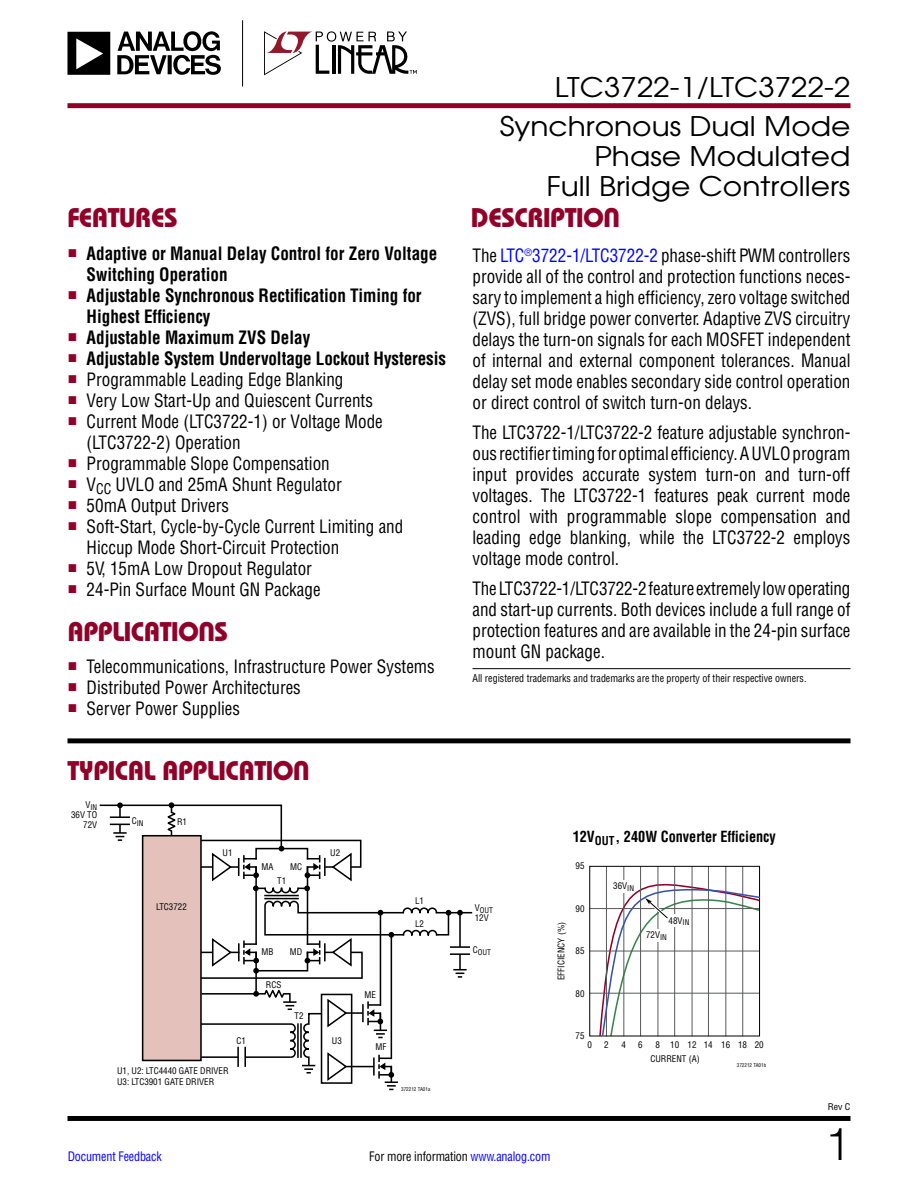
<style>
.page{position:relative;width:918px;height:1188px;background:#fff}
.page>*{position:absolute;margin:0;border:0;box-sizing:border-box;transform-origin:0 0}
.t1{font:300 45px "Helvetica";color:#000}
.t2{font:27px/30px "Avant Garde";color:#000;text-align:right;scale:1.1 1}
.t3{font:27px "Linear Bauhaus";letter-spacing:-.02em;color:#910028}
.t4{font:18px/21px "Linear Helv Cond";color:#000;text-align:justify;scale:.95 1}
.t5{font:700 18px/21px "Linear Helv Cond";color:#000;scale:.95 1}
.t6{font:700 15px "Linear Helv Cond";color:#000;scale:.95 1}
.t7{font:12.75px "Linear Helv Cond";letter-spacing:-.015em;color:#000;scale:.95 1}
.t8{font:12.75px "Linear Helv Cond";letter-spacing:-.015em;color:#00f;scale:.95 1}
.t9{font:10.5px "Linear Helv Cond";color:#000;scale:.95 1}
.t10{font:9px/10.2px "Linear Helv Cond";color:#000;text-align:right}
.t11{font:condensed 9px "Helvetica";color:#000}
.t12{font:9px "Linear Helv Cond";color:#000;scale:1.1 1}
.t13{font:7.65px "Linear Helv Cond";color:#000}
.t14{font:5.1px "Linear Helv Cond";color:#000}
.t15{font:condensed 5.1px "Helvetica";color:#000}
.s1{color:#00f}
</style>
<div class="page">
<div style="left:68px;top:1116px;width:782px;height:5px;background:#000"></div>
<div style="left:68px;top:103px;width:782px;height:5px;background:#900028"></div>
<hr style="left:242px;top:20px;width:1px;height:66px;background:#000">
<svg style="left:264px;top:31px;width:153px;height:44px"></svg>
<svg style="left:68px;top:31px;width:153px;height:44px"></svg>
<div style="left:68px;top:738px;width:782px;height:5px;background:#000"></div>
<hr style="left:307px;top:866px;width:1px;height:79px;background:#000">
<hr style="left:255px;top:866px;width:2px;height:79px;background:#000">
<hr style="left:255px;top:952px;width:2px;height:42px;background:#000">
<hr style="left:391px;top:935px;width:1px;height:124px;background:#000">
<hr style="left:380px;top:912px;width:1px;height:94px;background:#000">
<div style="left:321px;top:994px;width:31px;height:90px;border:2px solid #000"></div>
<div style="left:143px;top:836px;width:58px;height:224px;background:#e5c1bc"></div>
<div style="left:142px;top:835px;width:60px;height:226px;border:2px solid #000"></div>
<svg style="left:362px;top:1001px;width:25px;height:37px"></svg>
<svg style="left:373px;top:1055px;width:25px;height:35px"></svg>
<svg style="left:99px;top:802px;width:263px;height:92px"></svg>
<hr style="left:264px;top:898px;width:35px;height:1px;background:#000">
<hr style="left:264px;top:895px;width:35px;height:1px;background:#000">
<hr style="left:436px;top:912px;width:36px;height:1px;background:#000">
<svg style="left:199px;top:900px;width:268px;height:80px"></svg>
<hr style="left:450px;top:946px;width:20px;height:2px;background:#000">
<hr style="left:450px;top:953px;width:20px;height:2px;background:#000">
<hr style="left:342px;top:1012px;width:21px;height:2px;background:#000">
<hr style="left:342px;top:1066px;width:32px;height:1px;background:#000">
<svg style="left:199px;top:987px;width:149px;height:95px"></svg>
<hr style="left:624px;top:866px;width:1px;height:170px;background:#58595b">
<hr style="left:658px;top:866px;width:1px;height:170px;background:#58595b">
<hr style="left:692px;top:866px;width:1px;height:170px;background:#58595b">
<hr style="left:726px;top:866px;width:1px;height:170px;background:#58595b">
<hr style="left:606px;top:866px;width:1px;height:170px;background:#58595b">
<hr style="left:640px;top:866px;width:1px;height:170px;background:#58595b">
<hr style="left:674px;top:866px;width:1px;height:170px;background:#58595b">
<hr style="left:708px;top:866px;width:1px;height:170px;background:#58595b">
<hr style="left:742px;top:866px;width:1px;height:170px;background:#58595b">
<hr style="left:590px;top:993px;width:169px;height:1px;background:#58595b">
<hr style="left:590px;top:951px;width:169px;height:1px;background:#58595b">
<hr style="left:590px;top:908px;width:169px;height:1px;background:#58595b">
<div style="left:589px;top:866px;width:171px;height:170px;border:1px solid #000"></div>
<svg style="left:598px;top:878px;width:163px;height:159px"></svg>
<hr style="left:472px;top:668px;width:378px;height:1px;background:#000">
<h2 class="t2" style="left:555px;top:72px;width:270px">LTC3722-1/LTC3722-2</h2>
<h2 class="t2" style="left:500px;top:111px;width:320px">Synchronous Dual Mode<br>Phase Modulated<br>Full Bridge Controllers</h2>
<h2 class="t3" style="left:68px;top:201px;width:112px">FEATURES</h2>
<h2 class="t3" style="left:471px;top:201px;width:151px">DESCRIPTION</h2>
<p class="t5" style="left:87px;top:243px;width:371px;text-indent:-18px"><sup>■</sup> Adaptive or Manual Delay Control for Zero Voltage<br>Switching Operation</p>
<p class="t5" style="left:87px;top:285px;width:354px;text-indent:-18px"><sup>■</sup> Adjustable Synchronous Rectification Timing for<br>Highest Efficiency</p>
<p class="t5" style="left:69px;top:327px;width:256px"><sup>■</sup> Adjustable Maximum ZVS Delay</p>
<p class="t5" style="left:69px;top:348px;width:399px"><sup>■</sup> Adjustable System Undervoltage Lockout Hysteresis</p>
<p class="t4" style="left:69px;top:369px;width:291px"><sup>■</sup> Programmable Leading Edge Blanking</p>
<p class="t4" style="left:69px;top:390px;width:322px"><sup>■</sup> Very Low Start-Up and Quiescent Currents</p>
<p class="t4" style="left:87px;top:411px;width:313px;text-indent:-18px"><sup>■</sup> Current Mode (LTC3722-1) or Voltage Mode (LTC3722-2) Operation</p>
<p class="t4" style="left:69px;top:453px;width:276px"><sup>■</sup> Programmable Slope Compensation</p>
<p class="t4" style="left:69px;top:474px;width:289px"><sup>■</sup> V<sub>CC</sub> UVLO and 25mA Shunt Regulator</p>
<p class="t4" style="left:69px;top:495px;width:170px"><sup>■</sup> 50mA Output Drivers</p>
<p class="t4" style="left:87px;top:516px;width:335px;text-indent:-18px"><sup>■</sup> Soft-Start, Cycle-by-Cycle Current Limiting and<br>Hiccup Mode Short-Circuit Protection</p>
<p class="t4" style="left:69px;top:558px;width:258px"><sup>■</sup> 5V, 15mA Low Dropout Regulator</p>
<p class="t4" style="left:69px;top:579px;width:267px"><sup>■</sup> 24-Pin Surface Mount GN Package</p>
<h2 class="t3" style="left:68px;top:615px;width:162px">APPLICATIONS</h2>
<p class="t4" style="left:69px;top:656px;width:387px"><sup>■</sup> Telecommunications, Infrastructure Power Systems</p>
<p class="t4" style="left:69px;top:677px;width:246px"><sup>■</sup> Distributed Power Architectures</p>
<p class="t4" style="left:69px;top:698px;width:182px"><sup>■</sup> Server Power Supplies</p>
<h2 class="t3" style="left:68px;top:754px;width:244px">TYPICAL APPLICATION</h2>
<p class="t13" style="left:85px;top:802px;width:13px"><sup>V</sup>IN</p>
<p class="t10" style="left:71px;top:810px;width:28px">36V TO<br>72V</p>
<p class="t13" style="left:132px;top:818px;width:13px"><sup>C</sup>IN</p>
<p class="t10" style="left:177px;top:817px;width:11px">R1</p>
<p class="t10" style="left:156px;top:902px;width:32px">LTC3722</p>
<p class="t10" style="left:223px;top:848px;width:11px">U1</p>
<p class="t10" style="left:330px;top:847px;width:11px">U2</p>
<p class="t10" style="left:261px;top:861px;width:13px">MA</p>
<p class="t10" style="left:290px;top:861px;width:13px">MC</p>
<p class="t10" style="left:277px;top:875px;width:10px">T1</p>
<p class="t10" style="left:237px;top:1035px;width:11px">C1</p>
<p class="t10" style="left:261px;top:947px;width:13px">MB</p>
<p class="t10" style="left:290px;top:947px;width:14px">MD</p>
<p class="t10" style="left:266px;top:979px;width:17px">RCS</p>
<p class="t10" style="left:295px;top:1011px;width:10px">T2</p>
<p class="t10" style="left:332px;top:1035px;width:11px">U3</p>
<p class="t10" style="left:117px;top:1066px;width:113px;text-align:left">U1, U2: LTC4440 GATE DRIVER<br>U3: LTC3901 GATE DRIVER</p>
<p class="t10" style="left:415px;top:896px;width:10px">L1</p>
<p class="t10" style="left:415px;top:919px;width:10px">L2</p>
<p class="t10" style="left:365px;top:990px;width:13px">ME</p>
<p class="t10" style="left:376px;top:1042px;width:12px">MF</p>
<p class="t14" style="left:401px;top:1086px;width:31px">372212 TA01a</p>
<p class="t4" style="left:472px;top:244px;width:399px">The <span class="s1">LTC</span><sup>®</sup><span class="s1">3722-1/LTC3722-2</span> phase-shift PWM controllers provide all of the control and protection functions neces&shy;sary to implement a high efficiency, zero voltage switched (ZVS), full bridge power converter. Adaptive ZVS circuitry delays the turn-on signals for each MOSFET independent of internal and external component tolerances. Manual delay set mode enables secondary side control operation or direct control of switch turn-on delays.</p>
<p class="t4" style="left:472px;top:421px;width:399px">The LTC3722-1/LTC3722-2 feature adjustable synchron&shy;ous rectifier timing for optimal efficiency. A UVLO program input provides accurate system turn-on and turn-off voltages. The LTC3722-1 features peak current mode control with programmable slope compensation and leading edge blanking, while the LTC3722-2 employs voltage mode control.</p>
<p class="t4" style="left:472px;top:577px;width:399px">The LTC3722-1/LTC3722-2 feature extremely low operating and start-up currents. Both devices include a full range of protection features and are available in the 24-pin surface mount GN package.</p>
<p class="t9" style="left:472px;top:671px;width:353px">All registered trademarks and trademarks are the property of their respective owners.</p>
<p class="t13" style="left:475px;top:905px;width:20px"><sup>V</sup>OUT</p>
<p class="t10" style="left:475px;top:913px;width:15px">12V</p>
<p class="t13" style="left:473px;top:947px;width:20px"><sup>C</sup>OUT</p>
<p class="t6" style="left:573px;top:827px;width:215px">12V<sub>OUT</sub>, 240W Converter Efficiency</p>
<p class="t11" style="left:556px;top:980px;width:60px;rotate:-90deg">EFFICIENCY (%)</p>
<p class="t11" style="left:576px;top:861px;width:11px">95</p>
<p class="t11" style="left:576px;top:903px;width:11px">90</p>
<p class="t11" style="left:576px;top:945px;width:11px">85</p>
<p class="t11" style="left:576px;top:988px;width:11px">80</p>
<p class="t11" style="left:576px;top:1030px;width:11px">75</p>
<p class="t11" style="left:588px;top:1039px;width:6px">0</p>
<p class="t11" style="left:613px;top:881px;width:22px">36V<sub>IN</sub></p>
<p class="t11" style="left:669px;top:915px;width:22px">48V<sub>IN</sub></p>
<p class="t11" style="left:646px;top:929px;width:22px">72V<sub>IN</sub></p>
<p class="t11" style="left:604px;top:1039px;width:6px">2</p>
<p class="t11" style="left:638px;top:1039px;width:6px">6</p>
<p class="t11" style="left:670px;top:1039px;width:11px">10</p>
<p class="t11" style="left:704px;top:1039px;width:11px">14</p>
<p class="t11" style="left:738px;top:1039px;width:11px">18</p>
<p class="t11" style="left:621px;top:1039px;width:6px">4</p>
<p class="t11" style="left:656px;top:1039px;width:6px">8</p>
<p class="t11" style="left:688px;top:1039px;width:11px">12</p>
<p class="t11" style="left:755px;top:1039px;width:11px">20</p>
<p class="t11" style="left:721px;top:1039px;width:11px">16</p>
<p class="t11" style="left:650px;top:1053px;width:51px">CURRENT (A)</p>
<p class="t15" style="left:737px;top:1062px;width:31px">372212 TA01b</p>
<p class="t12" style="left:828px;top:1102px;width:22px">Rev C</p>
<p class="t8" style="left:68px;top:1148px;width:101px">Document Feedback</p>
<p class="t7" style="left:369px;top:1148px;width:192px">For more information <span class="s1">www.analog.com</span></p>
<h1 class="t1" style="left:825px;top:1116px;width:27px">1</h1>
</div>
